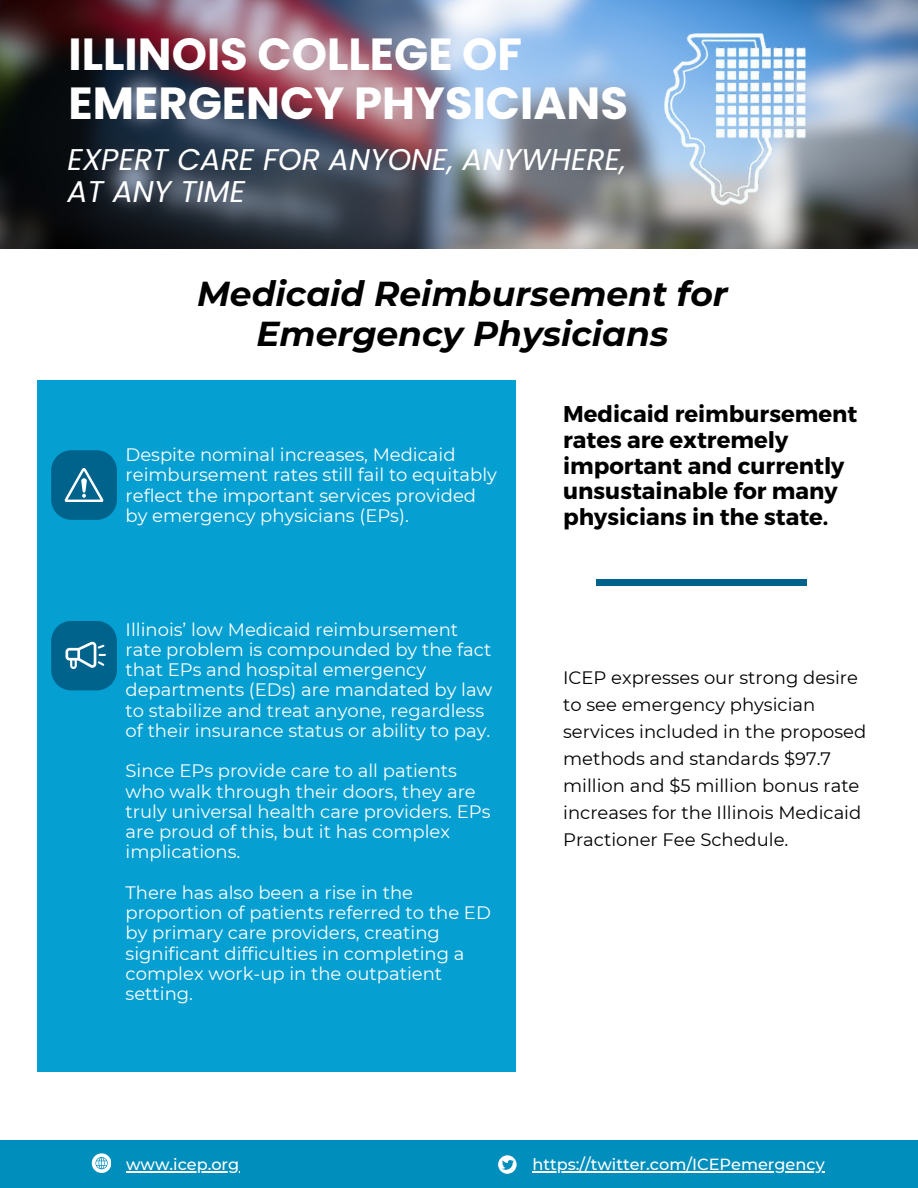
<style>
.page{position:relative;width:918px;height:1188px;background:#fff}
.page>*{position:absolute;margin:0;border:0;box-sizing:border-box;transform-origin:0 0}
.t1{font:700 45px/48.8px "Poppins";color:#fff}
.t2{font:italic 700 34.5px/39.3px "Montserrat";color:#000;text-align:center}
.t3{font:italic 30px/32.7px "Poppins";color:#fff}
.t4{font:700 22.8px/25.7px "Montserrat";color:#000}
.t5{font:18px/20.2px "Montserrat";color:#fff}
.t6{font:18px/27px "Montserrat";color:#000}
.t7{font:500 16.05px "Montserrat";color:#fff}
</style>
<div class="page">
<div style="left:596px;top:579px;width:211px;height:7px;background:#00638c"></div>
<img style="left:0;top:0;width:918px;height:249px">
<img style="left:645px;top:27px;width:181px;height:181px">
<div style="left:0;top:1140px;width:918px;height:48px;background:#008ebc"></div>
<svg style="left:92px;top:1153px;width:19px;height:20px"></svg>
<hr style="left:126px;top:1171px;width:113px;height:1px;background:#fff">
<svg style="left:498px;top:1155px;width:18px;height:18px"></svg>
<hr style="left:532px;top:1171px;width:293px;height:1px;background:#fff">
<div style="left:37px;top:380px;width:479px;height:692px;background:#059fd1"></div>
<svg style="left:51px;top:621px;width:66px;height:69px;background:#137399"></svg>
<svg style="left:51px;top:450px;width:66px;height:70px;background:#13739a"></svg>
<p class="t1" style="left:69px;top:30px;width:561px">ILLINOIS COLLEGE OF<br>EMERGENCY PHYSICIANS</p>
<h3 class="t3" style="left:67px;top:143px;width:560px">EXPERT CARE FOR ANYONE, ANYWHERE,<br>AT ANY TIME</h3>
<p class="t2" style="left:197px;top:274px;width:532px">Medicaid Reimbursement for<br>Emergency Physicians</p>
<p class="t5" style="left:126px;top:444px;width:373px">Despite nominal increases, Medicaid reimbursement rates still fail to equitably reflect the important services provided by emergency physicians (EPs).</p>
<h5 class="t5" style="left:126px;top:619px;width:368px">Illinois’ low Medicaid reimbursement rate problem is compounded by the fact that EPs and hospital emergency departments (EDs) are mandated by law to stabilize and treat anyone, regardless of their insurance status or ability to pay.</h5>
<h5 class="t5" style="left:126px;top:761px;width:366px">Since EPs provide care to all patients who walk through their doors, they are truly universal health care providers. EPs are proud of this, but it has complex implications.</h5>
<h4 class="t5" style="left:126px;top:882px;width:367px">There has also been a rise in the proportion of patients referred to the ED by primary care providers, creating significant difficulties in completing a complex work-up in the outpatient setting.</h4>
<h5 class="t4" style="left:563px;top:400px;width:296px">Medicaid reimbursement rates are extremely important and currently unsustainable for many physicians in the state.</h5>
<h5 class="t6" style="left:563px;top:664px;width:305px">ICEP expresses our strong desire to see emergency physician services included in the proposed methods and standards $97.7 million and $5 million bonus rate increases for the Illinois Medicaid<br>Practioner Fee Schedule.</h5>
<h2 class="t7" style="left:126px;top:1155px;width:115px">www.icep.org</h2>
<p class="t7" style="left:532px;top:1155px;width:294px">https://twitter.com/ICEPemergency</p>
</div>
